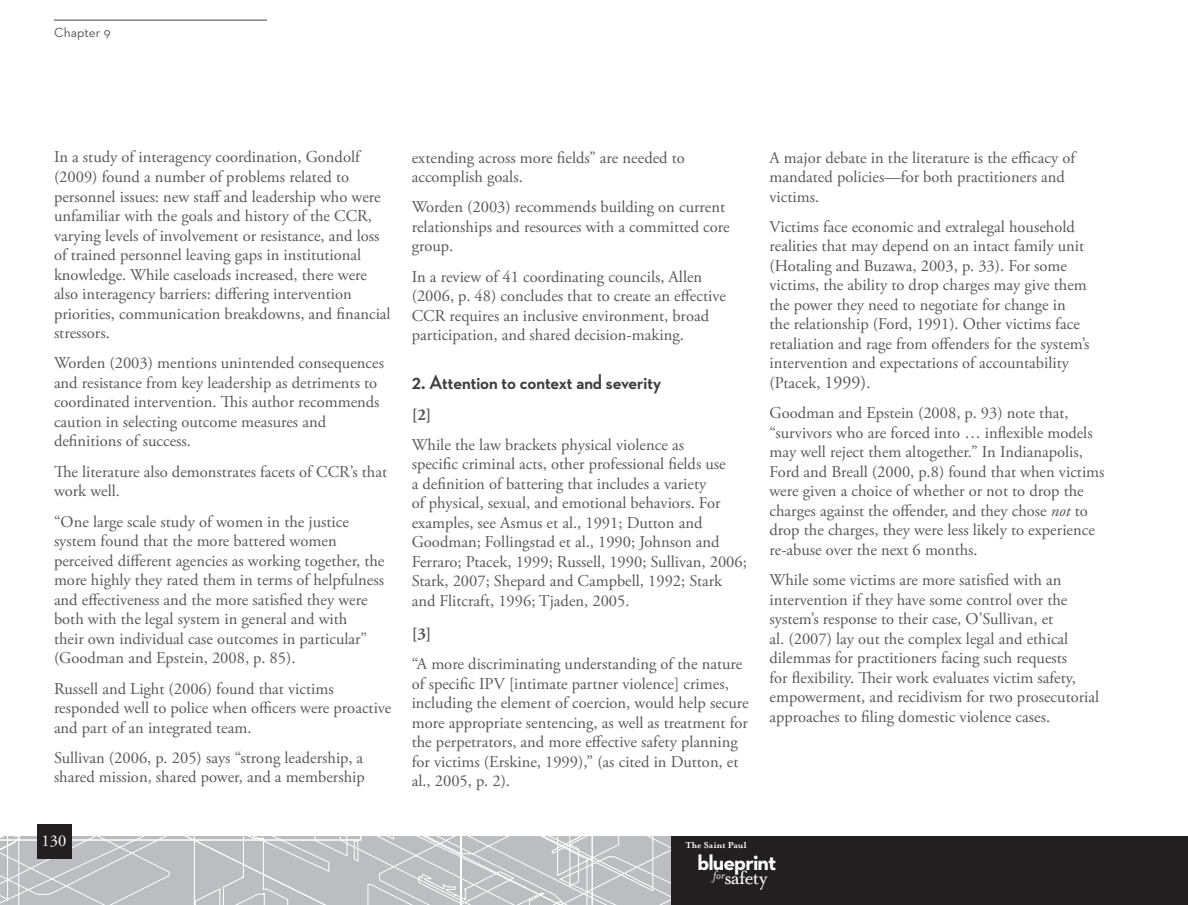
<style>
.page{position:relative;width:1188px;height:905px;background:#fff}
.page>*{position:absolute;margin:0;border:0;box-sizing:border-box;transform-origin:0 0}
.t1{font:22.05px "Mrs Eaves Roman";letter-spacing:-.04em;color:#fff}
.t2{font:700 21.75px "Neutraface 2 Text";letter-spacing:-.04em;color:#fff}
.Paragraph_Style_5{font:700 21px "Neutraface 2 Display";color:#3e3e3f}
.t3{font:100 18.15px/33px "Neutraface 2 Display";letter-spacing:.04em;color:#231f20}
.t4{font:italic 18.15px "Frutiger";color:#231f20}
.t5{font:16.5px/19.5px "Adobe Garamond Pro";color:#57585a}
.t6{font:700 16.5px "Adobe Garamond Pro";color:#57585a}
.t7{font:16.5px "Adobe Garamond Pro";color:#fff}
.t8{font:italic expanded 15.9px "Marker Felt";color:#231f20}
.t9{font:14.85px "Mrs Eaves Small Caps";color:#231f20}
.t10{font:italic 14.7px "Goudy Std";color:#231f20}
.Paragraph_Style_2{font:13.5px "Neutraface 2 Text";letter-spacing:-.005em;color:#57585a}
.t11{font:700 9.9px "Mrs Eaves";color:#fff}
.s1{font-size:18px}
.s2{font-style:italic}
.s3{font-family:"Mrs Eaves";font-style:italic}
</style>
<div class="page">
<svg style="left:0;top:836px;width:668px;height:68px"></svg>
<div style="left:37px;top:824px;width:34px;height:34px;background:#231f20"></div>
<div style="left:671px;top:836px;width:517px;height:68px;background:#231f20"></div>
<div style="left:668px;top:822px;width:137px;height:82px;background:#231f20;opacity:.29"></div>
<div style="left:681px;top:838px;width:76px;height:22px;background:#231f20"></div>
<hr style="left:54px;top:19px;width:213px;height:2px;background:#808285">
<p class="Paragraph_Style_2" style="left:54px;top:24px;width:58px">Chapter 9</p>
<p class="t5" style="left:54px;top:148px;width:338px">In a study of interagency coordination, Gondolf (2009) found a number of problems related to personnel issues: new staff and leadership who were unfamiliar with the goals and history of the CCR, varying levels of involvement or resistance, and loss of trained personnel leaving gaps in institutional knowledge. While caseloads increased, there were also interagency barriers: differing intervention priorities, communication breakdowns, and financial stressors.</p>
<p class="t5" style="left:54px;top:354px;width:332px">Worden (2003) mentions unintended consequences and resistance from key leadership as detriments to coordinated intervention. This author recommends caution in selecting outcome measures and definitions of success.</p>
<p class="t5" style="left:54px;top:462px;width:335px">The literature also demonstrates facets of CCR’s that work well.</p>
<p class="t5" style="left:54px;top:512px;width:332px">“One large scale study of women in the justice system found that the more battered women perceived different agencies as working together, the more highly they rated them in terms of helpfulness and effectiveness and the more satisfied they were both with the legal system in general and with<br>their own individual case outcomes in particular” (Goodman and Epstein, 2008, p. 85).</p>
<p class="t5" style="left:54px;top:679px;width:339px">Russell and Light (2006) found that victims responded well to police when officers were proactive and part of an integrated team.</p>
<p class="t5" style="left:54px;top:748px;width:312px">Sullivan (2006, p. 205) says “strong leadership, a shared mission, shared power, and a membership</p>
<p class="t5" style="left:770px;top:148px;width:307px">A major debate in the literature is the efficacy of mandated policies—for both practitioners and victims.</p>
<p class="t5" style="left:770px;top:217px;width:322px">Victims face economic and extralegal household realities that may depend on an intact family unit (Hotaling and Buzawa, 2003, p. 33). For some victims, the ability to drop charges may give them the power they need to negotiate for change in the relationship (Ford, 1991). Other victims face retaliation and rage from offenders for the system’s intervention and expectations of accountability (Ptacek, <span class="s1">1999)</span>.</p>
<p class="t5" style="left:769px;top:404px;width:337px">Goodman and Epstein (2008, p. 93) note that, “survivors who are forced into … inflexible models may well reject them altogether.” In Indianapolis, Ford and Breall (2000, p.8) found that when victims were given a choice of whether or not to drop the charges against the offender, and they chose <span class="s2">not</span> to drop the charges, they were less likely to experience re-abuse over the next 6 months.</p>
<p class="t5" style="left:769px;top:570px;width:331px">While some victims are more satisfied with an intervention if they have some control over the system’s response to their case, O’Sullivan, et<br>al. (2007) lay out the complex legal and ethical dilemmas for practitioners facing such requests<br>for flexibility. Their work evaluates victim safety, empowerment, and recidivism for two prosecutorial approaches to filing domestic violence cases.</p>
<p class="t5" style="left:412px;top:148px;width:275px">extending across more fields” are needed to accomplish goals.</p>
<p class="t5" style="left:412px;top:198px;width:320px">Worden (2003) recommends building on current relationships and resources with a committed core group.</p>
<p class="t5" style="left:412px;top:267px;width:316px">In a review of 41 coordinating councils, Allen (2006, p. 48) concludes that to create an effective CCR requires an inclusive environment, broad participation, and shared decision-making.</p>
<p class="Paragraph_Style_5" style="left:412px;top:370px;width:251px">2. Attention to context and severity</p>
<p class="t6" style="left:412px;top:405px;width:21px">[2]</p>
<p class="t5" style="left:412px;top:435px;width:337px">While the law brackets physical violence as<br>specific criminal acts, other professional fields use<br>a definition of battering that includes a variety<br>of physical, sexual, and emotional behaviors. For examples, see Asmus et al., 1991; Dutton and Goodman; Follingstad et al., 1990; Johnson and Ferraro; Ptacek, 1999; Russell, 1990; Sullivan, 2006; Stark, 2007; Shepard and Campbell, 1992; Stark and Flitcraft, 1996; Tjaden, 2005.</p>
<p class="t6" style="left:412px;top:624px;width:21px">[3]</p>
<p class="t5" style="left:412px;top:655px;width:339px">“A more discriminating understanding of the nature of specific IPV [intimate partner violence] crimes, including the element of coercion, would help secure more appropriate sentencing, as well as treatment for the perpetrators, and more effective safety planning for victims (Erskine, 1999),” (as cited in Dutton, et al., 2005, p. 2).</p>
<p class="t8" style="left:806px;top:623px;width:87px">BLUEPRINT</p>
<p class="t3" style="left:693px;top:659px;width:88px">BLUEPRINT<br>BLUEPRINT</p>
<p class="t9" style="left:712px;top:713px;width:61px"><span class="s3">for</span> Safety</p>
<p class="t3" style="left:693px;top:729px;width:88px">BLUEPRINT</p>
<p class="t4" style="left:810px;top:672px;width:94px">BLUEPRINT</p>
<p class="t10" style="left:841px;top:688px;width:55px">for Safety</p>
<p class="t7" style="left:42px;top:831px;width:26px">130</p>
<p class="t11" style="left:685px;top:839px;width:63px">The Saint Paul</p>
<h2 class="t2" style="left:697px;top:848px;width:81px">blueprint</h2>
<h1 class="t1" style="left:713px;top:865px;width:56px"><sup>for</sup>safety</h1>
</div>
